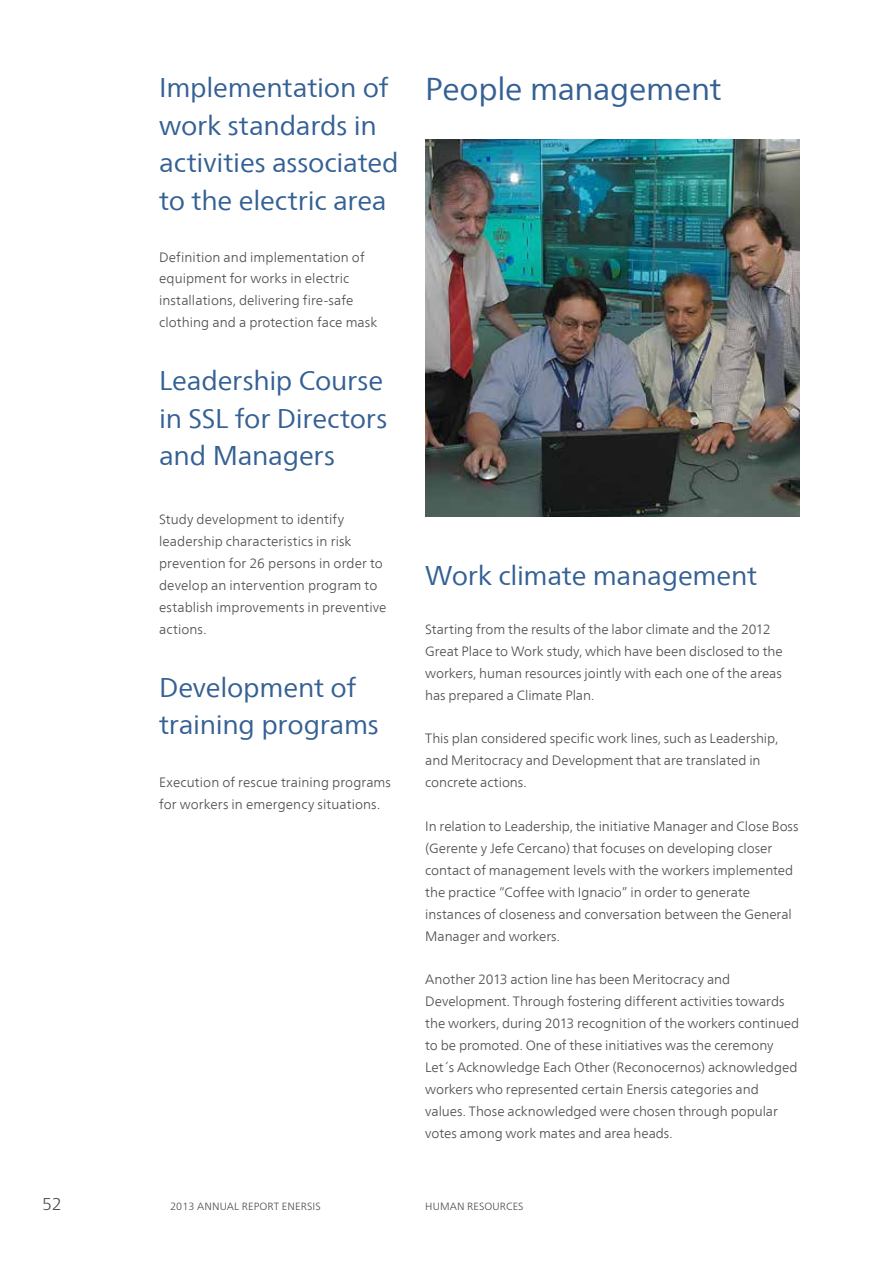
<style>
.page{position:relative;width:893px;height:1263px;background:#fff}
.page>*{position:absolute;margin:0;border:0;box-sizing:border-box;transform-origin:0 0}
.t1{font:31.5px "Frutiger Neue LT Com";letter-spacing:-.01em;color:#346094}
.t2{font:27px/37.5px "Frutiger Neue LT Com";letter-spacing:-.01em;color:#346094}
.t3{font:300 17.1px "Frutiger Neue LT Pro";color:#4d4d4f}
.t4{font:300 13.5px/21.9px "Frutiger Neue LT Com";color:#4d4d4f}
.t5{font:300 10.5px "Frutiger Neue LT Pro";letter-spacing:.01em;color:#4d4d4f}
</style>
<div class="page">
<img style="left:425px;top:140px;width:374px;height:376px">
<h2 class="t2" style="left:159px;top:69px;width:241px">Implementation of work standards in activities associated to the electric area</h2>
<p class="t4" style="left:159px;top:246px;width:220px">Definition and implementation of equipment for works in electric installations, delivering fire-safe clothing and a protection face mask</p>
<h2 class="t2" style="left:159px;top:362px;width:230px">Leadership Course in SSL for Directors and Managers</h2>
<p class="t4" style="left:159px;top:509px;width:229px">Study development to identify leadership characteristics in risk prevention for 26 persons in order to develop an intervention program to establish improvements in preventive actions.</p>
<h2 class="t2" style="left:159px;top:668px;width:221px">Development of training programs</h2>
<p class="t4" style="left:159px;top:771px;width:233px">Execution of rescue training programs for workers in emergency situations.</p>
<p class="t3" style="left:42px;top:1194px;width:21px">52</p>
<p class="t5" style="left:170px;top:1200px;width:152px">2013 ANNUAL REPORT ENERSIS</p>
<h1 class="t1" style="left:425px;top:70px;width:298px">People management</h1>
<h2 class="t2" style="left:425px;top:556px;width:334px">Work climate management</h2>
<p class="t4" style="left:425px;top:618px;width:359px">Starting from the results of the labor climate and the 2012<br>Great Place to Work study, which have been disclosed to the workers, human resources jointly with each one of the areas has prepared a Climate Plan.</p>
<p class="t4" style="left:425px;top:728px;width:354px">This plan considered specific work lines, such as Leadership, and Meritocracy and Development that are translated in concrete actions.</p>
<p class="t4" style="left:425px;top:815px;width:375px">In relation to Leadership, the initiative Manager and Close Boss (Gerente y Jefe Cercano) that focuses on developing closer contact of management levels with the workers implemented the practice “Coffee with Ignacio” in order to generate instances of closeness and conversation between the General Manager and workers.</p>
<p class="t4" style="left:425px;top:968px;width:376px">Another 2013 action line has been Meritocracy and Development. Through fostering different activities towards the workers, during 2013 recognition of the workers continued to be promoted. One of these initiatives was the ceremony Let´s Acknowledge Each Other (Reconocernos) acknowledged workers who represented certain Enersis categories and values. Those acknowledged were chosen through popular votes among work mates and area heads.</p>
<p class="t5" style="left:425px;top:1200px;width:100px">HUMAN RESOURCES</p>
</div>
